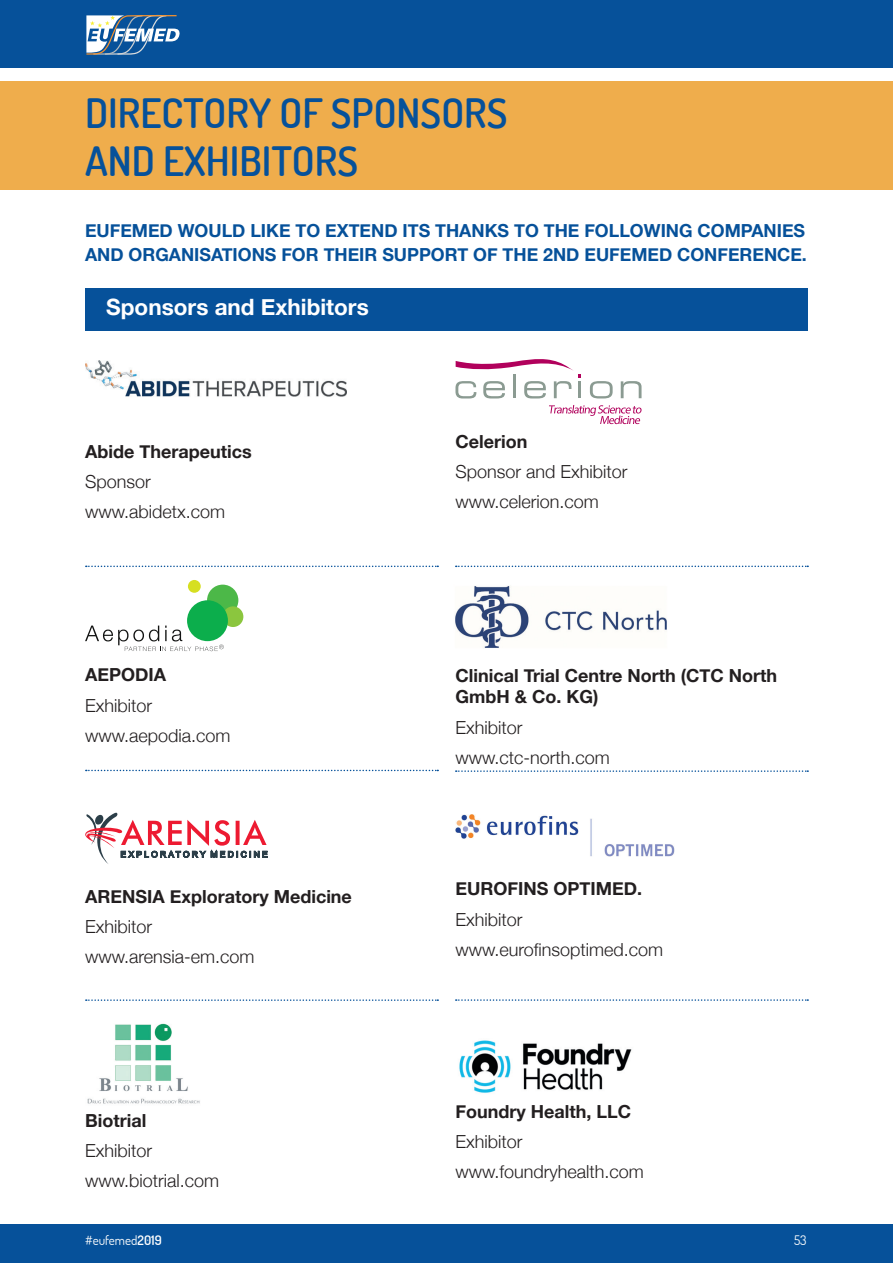
<style>
.page{position:relative;width:893px;height:1263px;background:#fff}
.page>*{position:absolute;margin:0;border:0;box-sizing:border-box;transform-origin:0 0}
.t1{font:600 40.5px/48.6px "Terminal Dosis";color:#06519a}
.t2{font:700 22.5px "Helvetica Neue";color:#fff}
.t3{font:300 18px "Helvetica Neue";color:#231f20}
.t4{font:700 18px/21.6px "Helvetica Neue";color:#231f20}
.t5{font:700 18px/24px "Helvetica Neue";color:#06519a}
.t6{font:13.05px "Terminal Dosis";color:#fff}
.s1{font-weight:600}
</style>
<div class="page">
<div style="left:0;top:1225px;width:893px;height:38px;background:#06519a"></div>
<div style="left:0;top:0;width:893px;height:68px;background:#06519a"></div>
<svg style="left:86px;top:15px;width:94px;height:40px"></svg>
<svg style="left:85px;top:625px;width:139px;height:26px"></svg>
<div style="left:207px;top:585px;width:31px;height:31px;background:#4cb848;border-radius:50%"></div>
<div style="left:223px;top:606px;width:20px;height:21px;background:#8bc63e;border-radius:50%"></div>
<div style="left:188px;top:580px;width:13px;height:13px;background:#d6df21;border-radius:50%"></div>
<div style="left:187px;top:600px;width:41px;height:41px;background:#0cae4c;border-radius:50%"></div>
<svg style="left:85px;top:813px;width:182px;height:51px"></svg>
<img style="left:87px;top:1023px;width:113px;height:81px">
<img style="left:455px;top:815px;width:220px;height:42px">
<svg style="left:86px;top:566px;width:352px;height:1px"></svg>
<svg style="left:86px;top:770px;width:352px;height:1px"></svg>
<svg style="left:86px;top:999px;width:352px;height:2px"></svg>
<svg style="left:456px;top:566px;width:352px;height:1px"></svg>
<svg style="left:456px;top:770px;width:352px;height:2px"></svg>
<svg style="left:456px;top:999px;width:352px;height:2px"></svg>
<svg style="left:590px;top:381px;width:23px;height:17px"></svg>
<svg style="left:621px;top:381px;width:20px;height:17px"></svg>
<svg style="left:455px;top:359px;width:126px;height:39px"></svg>
<svg style="left:549px;top:405px;width:93px;height:19px"></svg>
<div style="left:0;top:81px;width:893px;height:108px;background:#efad4c"></div>
<div style="left:85px;top:288px;width:723px;height:43px;background:#06519a"></div>
<img style="left:455px;top:586px;width:212px;height:62px">
<img style="left:459px;top:1040px;width:173px;height:53px">
<img style="left:85px;top:361px;width:261px;height:36px">
<p class="t1" style="left:85px;top:88px;width:424px">DIRECTORY OF SPONSORS<br>AND EXHIBITORS</p>
<p class="t5" style="left:85px;top:219px;width:723px">EUFEMED WOULD LIKE TO EXTEND ITS THANKS TO THE FOLLOWING COMPANIES<br>AND ORGANISATIONS FOR THEIR SUPPORT OF THE 2ND EUFEMED CONFERENCE.</p>
<p class="t2" style="left:106px;top:290px;width:264px">Sponsors and Exhibitors</p>
<p class="t4" style="left:85px;top:441px;width:168px">Abide Therapeutics</p>
<p class="t3" style="left:85px;top:467px;width:67px">Sponsor</p>
<p class="t3" style="left:85px;top:497px;width:142px">www.abidetx.com</p>
<p class="t4" style="left:85px;top:665px;width:82px">AEPODIA</p>
<p class="t3" style="left:85px;top:691px;width:68px">Exhibitor</p>
<p class="t3" style="left:85px;top:721px;width:147px">www.aepodia.com</p>
<p class="t4" style="left:85px;top:886px;width:268px">ARENSIA Exploratory Medicine</p>
<p class="t3" style="left:85px;top:912px;width:68px">Exhibitor</p>
<p class="t3" style="left:85px;top:942px;width:171px">www.arensia-em.com</p>
<p class="t4" style="left:85px;top:1110px;width:63px">Biotrial</p>
<p class="t3" style="left:85px;top:1136px;width:68px">Exhibitor</p>
<p class="t3" style="left:85px;top:1166px;width:136px">www.biotrial.com</p>
<p class="t4" style="left:455px;top:431px;width:73px">Celerion</p>
<p class="t3" style="left:455px;top:457px;width:174px">Sponsor and Exhibitor</p>
<p class="t3" style="left:455px;top:487px;width:145px">www.celerion.com</p>
<p class="t4" style="left:455px;top:665px;width:323px">Clinical Trial Centre North (CTC North<br>GmbH &amp; Co. KG)</p>
<p class="t3" style="left:455px;top:713px;width:68px">Exhibitor</p>
<p class="t3" style="left:455px;top:743px;width:156px">www.ctc-north.com</p>
<p class="t4" style="left:455px;top:879px;width:188px">EUROFINS OPTIMED.</p>
<p class="t3" style="left:455px;top:905px;width:68px">Exhibitor</p>
<p class="t3" style="left:455px;top:935px;width:209px">www.eurofinsoptimed.com</p>
<p class="t4" style="left:455px;top:1101px;width:177px">Foundry Health, LLC</p>
<p class="t3" style="left:455px;top:1127px;width:68px">Exhibitor</p>
<p class="t3" style="left:455px;top:1157px;width:190px">www.foundryhealth.com</p>
<p class="t6" style="left:85px;top:1231px;width:78px">#eufemed<span class="s1">2019</span></p>
<p class="t6" style="left:794px;top:1231px;width:14px">53</p>
</div>
